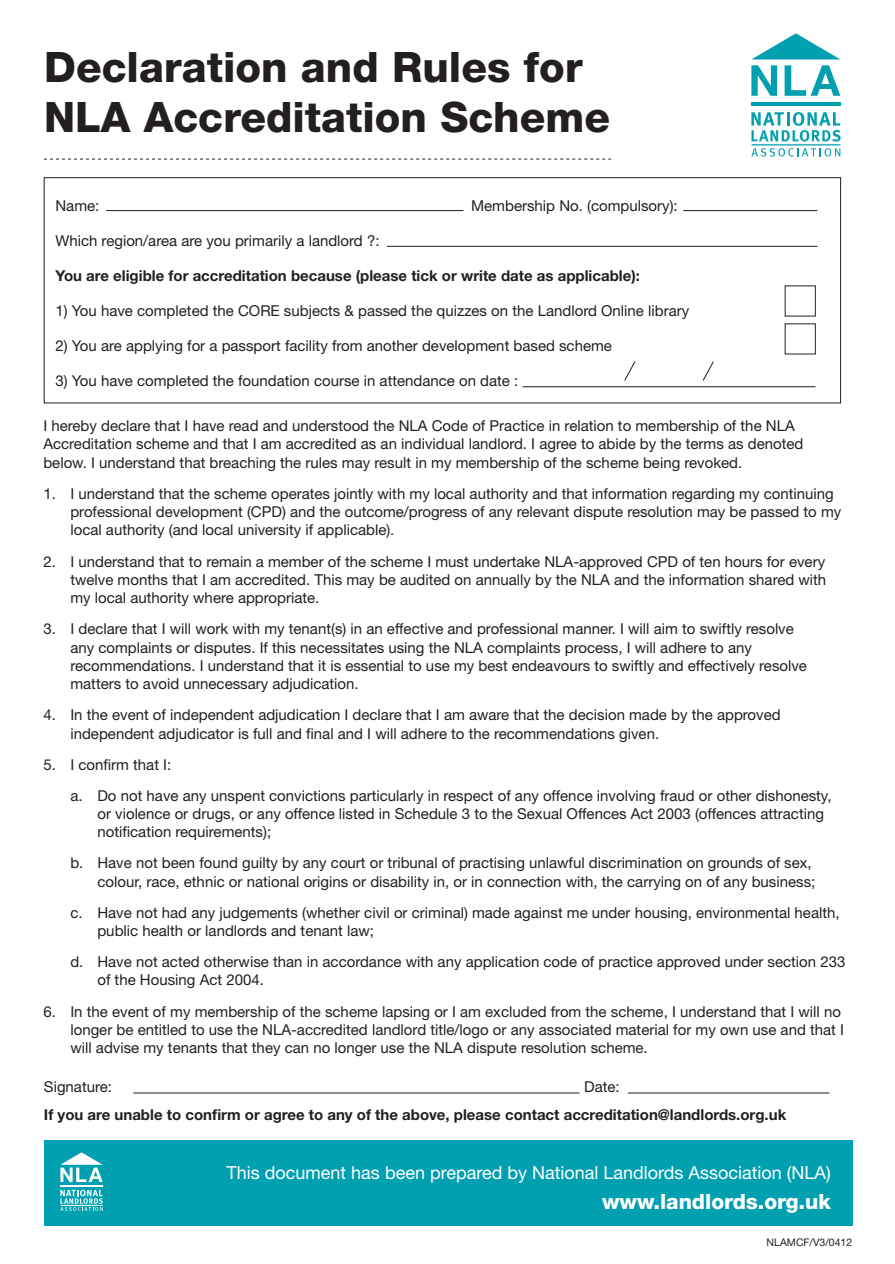
<style>
.page{position:relative;width:895px;height:1264px;background:#fff}
.page>*{position:absolute;margin:0;border:0;box-sizing:border-box;transform-origin:0 0}
.t1{font:800 42px/49.5px "Helvetica Neue";color:#231f20}
.t2{font:800 21px "Helvetica Neue";color:#fff}
.t3{font:18px "Helvetica Neue";color:#fff}
.t4{font:15px/18.3px "Helvetica Neue";color:#231f20}
.t5{font:700 15px "Helvetica Neue";color:#231f20}
.t6{font:10.5px "Helvetica Neue";color:#231f20}
</style>
<div class="page">
<div style="left:44px;top:1140px;width:808px;height:85px;background:#00a0b0"></div>
<svg style="left:60px;top:1152px;width:43px;height:29px"></svg>
<hr style="left:60px;top:1184px;width:43px;height:2px;background:#fff">
<svg style="left:60px;top:1189px;width:43px;height:21px"></svg>
<hr style="left:60px;top:1204px;width:43px;height:1px;background:#fff">
<hr style="left:133px;top:1092px;width:446px;height:1px;background:#231f20">
<hr style="left:628px;top:1092px;width:201px;height:1px;background:#231f20">
<svg style="left:751px;top:65px;width:26px;height:31px"></svg>
<svg style="left:784px;top:65px;width:56px;height:31px"></svg>
<svg style="left:752px;top:33px;width:88px;height:26px"></svg>
<hr style="left:751px;top:102px;width:89px;height:4px;background:#00a0b0">
<svg style="left:751px;top:112px;width:89px;height:29px"></svg>
<svg style="left:751px;top:148px;width:89px;height:8px"></svg>
<hr style="left:751px;top:144px;width:89px;height:1px;background:#00a0b0">
<svg style="left:44px;top:159px;width:567px;height:1px"></svg>
<hr style="left:106px;top:210px;width:357px;height:1px;background:#231f20">
<hr style="left:683px;top:210px;width:134px;height:1px;background:#231f20">
<div style="left:44px;top:177px;width:797px;height:226px;border:1px solid #231f20"></div>
<hr style="left:522px;top:386px;width:293px;height:1px;background:#231f20">
<svg style="left:624px;top:361px;width:11px;height:20px"></svg>
<svg style="left:702px;top:361px;width:11px;height:20px"></svg>
<hr style="left:387px;top:246px;width:430px;height:1px;background:#231f20">
<h1 class="t1" style="left:44px;top:42px;width:567px">Declaration and Rules for<br>NLA Accreditation Scheme</h1>
<p class="t4" style="left:55px;top:196px;width:45px">Name:</p>
<p class="t4" style="left:471px;top:196px;width:208px">Membership No. (compulsory):</p>
<p class="t4" style="left:55px;top:231px;width:325px">Which region/area are you primarily a landlord ?:</p>
<p class="t5" style="left:55px;top:266px;width:586px">You are eligible for accreditation because (please tick or write date as applicable):</p>
<p class="t4" style="left:55px;top:301px;width:635px">1) You have completed the CORE subjects &amp; passed the quizzes on the Landlord Online library</p>
<p class="t4" style="left:55px;top:336px;width:558px">2) You are applying for a passport facility from another development based scheme</p>
<p class="t4" style="left:55px;top:371px;width:464px">3) You have completed the foundation course in attendance on date :</p>
<p class="t4" style="left:43px;top:416px;width:761px">I hereby declare that I have read and understood the NLA Code of Practice in relation to membership of the NLA<br>Accreditation scheme and that I am accredited as an individual landlord. I agree to abide by the terms as denoted below. I understand that breaching the rules may result in my membership of the scheme being revoked.</p>
<p class="t4" style="left:70px;top:484px;width:772px;text-indent:-27px">1. I understand that the scheme operates jointly with my local authority and that information regarding my continuing professional development (CPD) and the outcome/progress of any relevant dispute resolution may be passed to my local authority (and local university if applicable).</p>
<p class="t4" style="left:70px;top:551px;width:757px;text-align:justify;text-indent:-27px">2. I understand that to remain a member of the scheme I must undertake NLA-approved CPD of ten hours for every twelve months that I am accredited. This may be audited on annually by the NLA and the information shared with my local authority where appropriate.</p>
<p class="t4" style="left:70px;top:619px;width:738px;text-indent:-27px">3. I declare that I will work with my tenant(s) in an effective and professional manner. I will aim to swiftly resolve any complaints or disputes. If this necessitates using the NLA complaints process, I will adhere to any recommendations. I understand that it is essential to use my best endeavours to swiftly and effectively resolve matters to avoid unnecessary adjudication.</p>
<p class="t4" style="left:70px;top:705px;width:711px;text-indent:-27px">4. In the event of independent adjudication I declare that I am aware that the decision made by the approved independent adjudicator is full and final and I will adhere to the recommendations given.</p>
<p class="t4" style="left:70px;top:748px;width:762px;line-height:31px;text-indent:-27px">5. I confirm that I:<br>a. Do not have any unspent convictions particularly in respect of any offence involving fraud or other dishonesty,</p>
<p class="t4" style="left:97px;top:804px;width:728px">or violence or drugs, or any offence listed in Schedule 3 to the Sexual Offences Act 2003 (offences attracting notification requirements);</p>
<p class="t4" style="left:70px;top:853px;width:746px;text-align:right">b. Have not been found guilty by any court or tribunal of practising unlawful discrimination on grounds of sex, colour, race, ethnic or national origins or disability in, or in connection with, the carrying on of any business;</p>
<p class="t4" style="left:97px;top:902px;width:743px;text-indent:-27px">c. Have not had any judgements (whether civil or criminal) made against me under housing, environmental health, public health or landlords and tenant law;</p>
<p class="t4" style="left:97px;top:952px;width:749px;text-indent:-27px">d. Have not acted otherwise than in accordance with any application code of practice approved under section 233 of the Housing Act 2004.</p>
<p class="t4" style="left:70px;top:1001px;width:775px;text-indent:-27px">6. In the event of my membership of the scheme lapsing or I am excluded from the scheme, I understand that I will no longer be entitled to use the NLA-accredited landlord title/logo or any associated material for my own use and that I will advise my tenants that they can no longer use the NLA dispute resolution scheme.</p>
<p class="t4" style="left:44px;top:1076px;width:70px">Signature:</p>
<p class="t4" style="left:584px;top:1076px;width:37px">Date:</p>
<p class="t5" style="left:44px;top:1105px;width:743px">If you are unable to confirm or agree to any of the above, please contact accreditation@landlords.org.uk</p>
<p class="t3" style="left:226px;top:1161px;width:606px">This document has been prepared by National Landlords Association (NLA)</p>
<h2 class="t2" style="left:602px;top:1188px;width:230px">www.landlords.org.uk</h2>
<p class="t6" style="left:766px;top:1235px;width:87px">NLAMCF/V3/0412</p>
</div>
